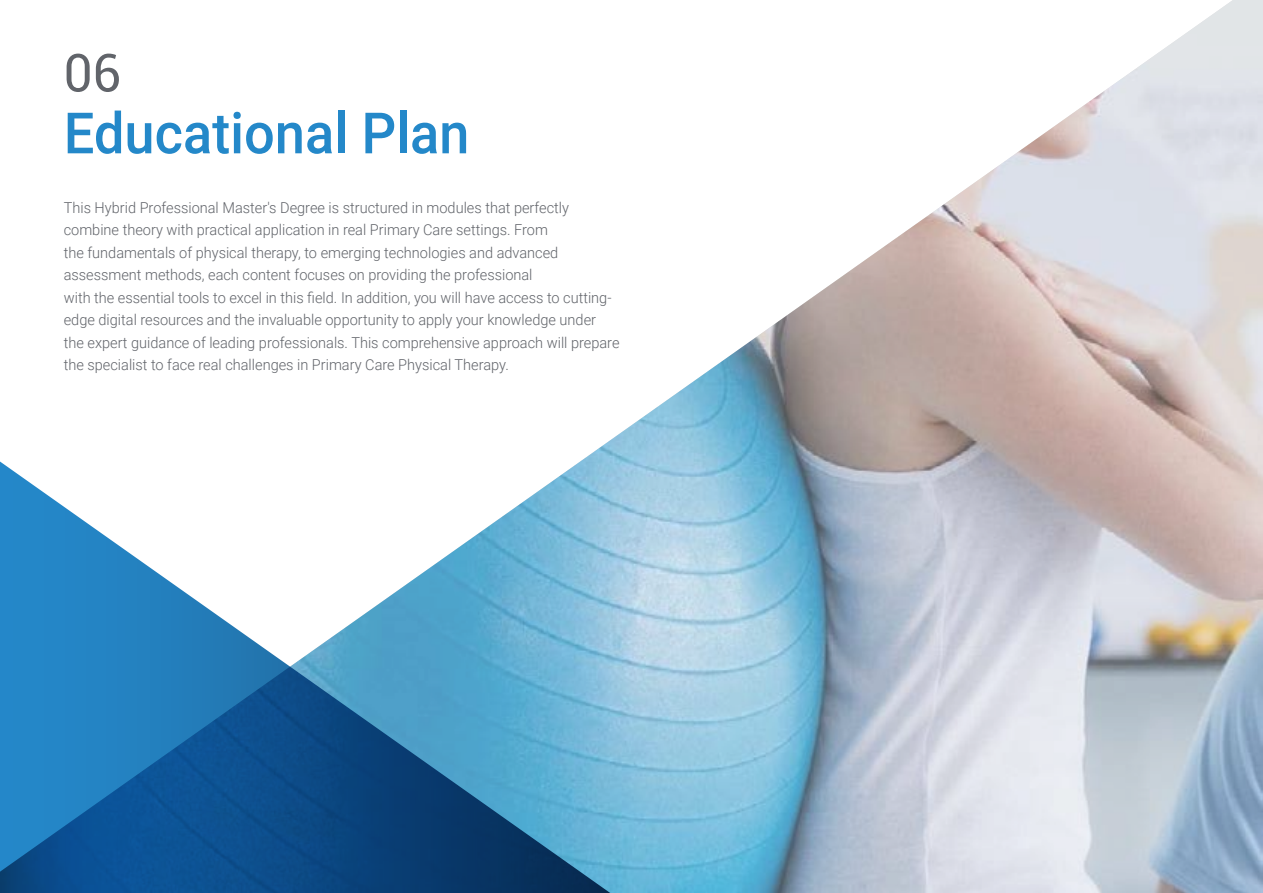
<style>
.page{position:relative;width:1263px;height:893px;background:#fff}
.page>*{position:absolute;margin:0;border:0;box-sizing:border-box;transform-origin:0 0}
.t1{font:500 57px "Roboto";color:#2488c9;scale:.95 1}
.t2{font:52.5px "Roboto";color:#61646a}
.t3{font:300 15px/22.5px "Roboto";color:#61646a}
</style>
<div class="page">
<img style="left:602px;top:0;width:661px;height:893px">
<svg style="left:0;top:446px;width:640px;height:447px"></svg>
<h2 class="t2" style="left:64px;top:36px;width:59px">06</h2>
<h1 class="t1" style="left:64px;top:93px;width:428px">Educational Plan</h1>
<p class="t3" style="left:64px;top:196px;width:557px">This Hybrid Professional Master's Degree is structured in modules that perfectly combine theory with practical application in real Primary Care settings. From<br>the fundamentals of physical therapy, to emerging technologies and advanced assessment methods, each content focuses on providing the professional<br>with the essential tools to excel in this field. In addition, you will have access to cutting&shy;edge digital resources and the invaluable opportunity to apply your knowledge under the expert guidance of leading professionals. This comprehensive approach will prepare the specialist to face real challenges in Primary Care Physical Therapy.</p>
</div>
